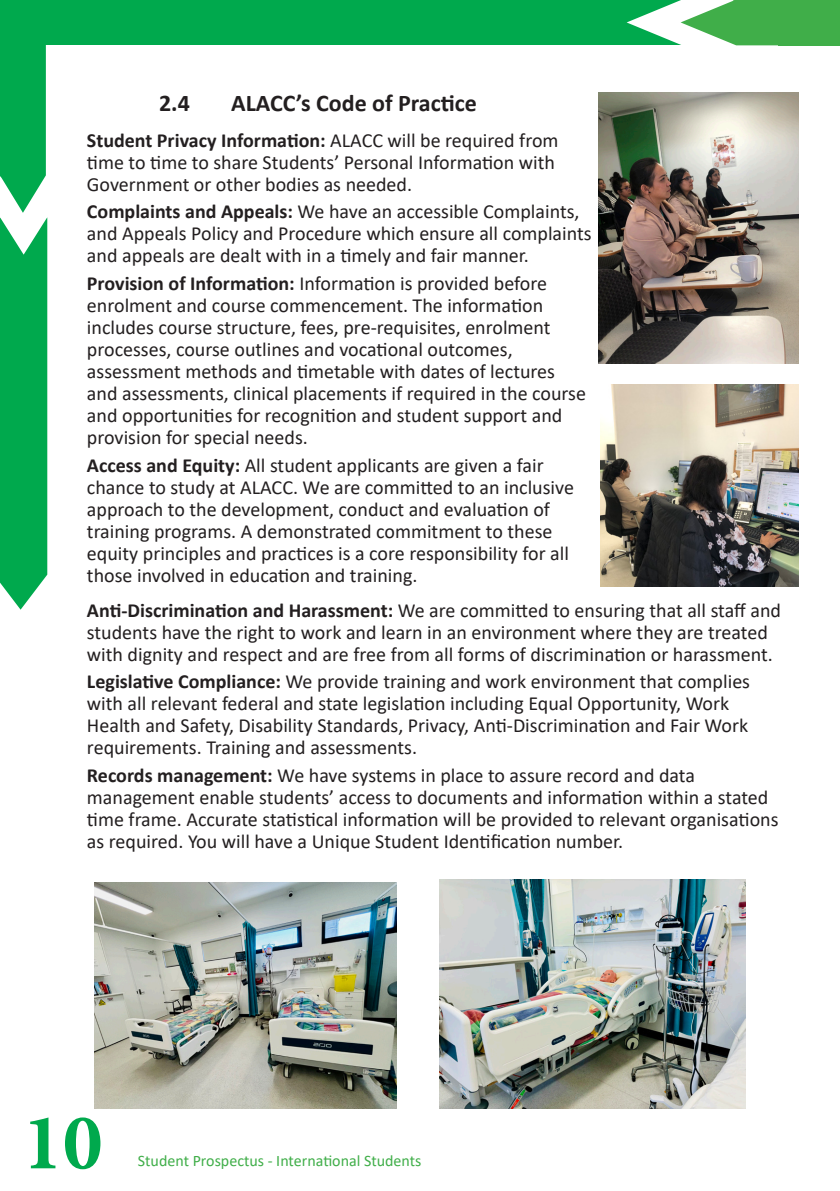
<style>
.page{position:relative;width:840px;height:1191px;background:#fff}
.page>*{position:absolute;margin:0;border:0;box-sizing:border-box;transform-origin:0 0}
.t1{font:700 80px "Minion Pro";color:#00a94d}
.t2{font:700 24px "Calibri";color:#231f20}
.t3{font:20px/22px "Calibri";color:#231f20}
.t4{font:16px "Calibri";color:#40ae49}
.s1{font-weight:700}
</style>
<div class="page">
<div style="left:0;top:0;width:703px;height:45px;background:#00a94d"></div>
<svg style="left:0;top:45px;width:47px;height:564px;background:#1bb260"></svg>
<svg style="left:626px;top:0;width:213px;height:45px"></svg>
<img style="left:598px;top:93px;width:200px;height:270px">
<img style="left:600px;top:384px;width:198px;height:202px">
<img style="left:95px;top:882px;width:301px;height:226px">
<img style="left:439px;top:879px;width:305px;height:229px">
<p class="t2" style="left:159px;top:86px;width:32px">2.4</p>
<p class="t2" style="left:231px;top:86px;width:247px">ALACC’s Code of Practice</p>
<p class="t3" style="left:87px;top:128px;width:473px"><span class="s1">Student Privacy Information:</span> ALACC will be required from time to time to share Students’ Personal Information with<br>Government or other bodies as needed.</p>
<p class="t3" style="left:87px;top:200px;width:506px"><span class="s1">Complaints and Appeals:</span> We have an accessible Complaints, and Appeals Policy and Procedure which ensure all complaints and appeals are dealt with in a timely and fair manner.</p>
<p class="t3" style="left:87px;top:272px;width:500px"><span class="s1">Provision of Information:</span> Information is provided before enrolment and course commencement. The information includes course structure, fees, pre-requisites, enrolment processes, course outlines and vocational outcomes, assessment methods and timetable with dates of lectures and assessments, clinical placements if required in the course and opportunities for recognition and student support and provision for special needs.</p>
<p class="t3" style="left:87px;top:453px;width:488px"><span class="s1">Access and Equity:</span> All student applicants are given a fair chance to study at ALACC. We are committed to an inclusive approach to the development, conduct and evaluation of training programs. A demonstrated commitment to these equity principles and practices is a core responsibility for all those involved in education and training.</p>
<p class="t3" style="left:87px;top:598px;width:695px"><span class="s1">Anti-Discrimination and Harassment:</span> We are committed to ensuring that all staff and students have the right to work and learn in an environment where they are treated with dignity and respect and are free from all forms of discrimination or harassment.</p>
<p class="t3" style="left:87px;top:670px;width:664px"><span class="s1">Legislative Compliance:</span> We provide training and work environment that complies with all relevant federal and state legislation including Equal Opportunity, Work Health and Safety, Disability Standards, Privacy, Anti-Discrimination and Fair Work requirements. Training and assessments.</p>
<p class="t3" style="left:87px;top:763px;width:692px"><span class="s1">Records management:</span> We have systems in place to assure record and data management enable students’ access to documents and information within a stated time frame. Accurate statistical information will be provided to relevant organisations as required. You will have a Unique Student Identification number.</p>
<h1 class="t1" style="left:23px;top:1086px;width:81px">10</h1>
<p class="t4" style="left:138px;top:1149px;width:285px">Student Prospectus - International Students</p>
</div>
